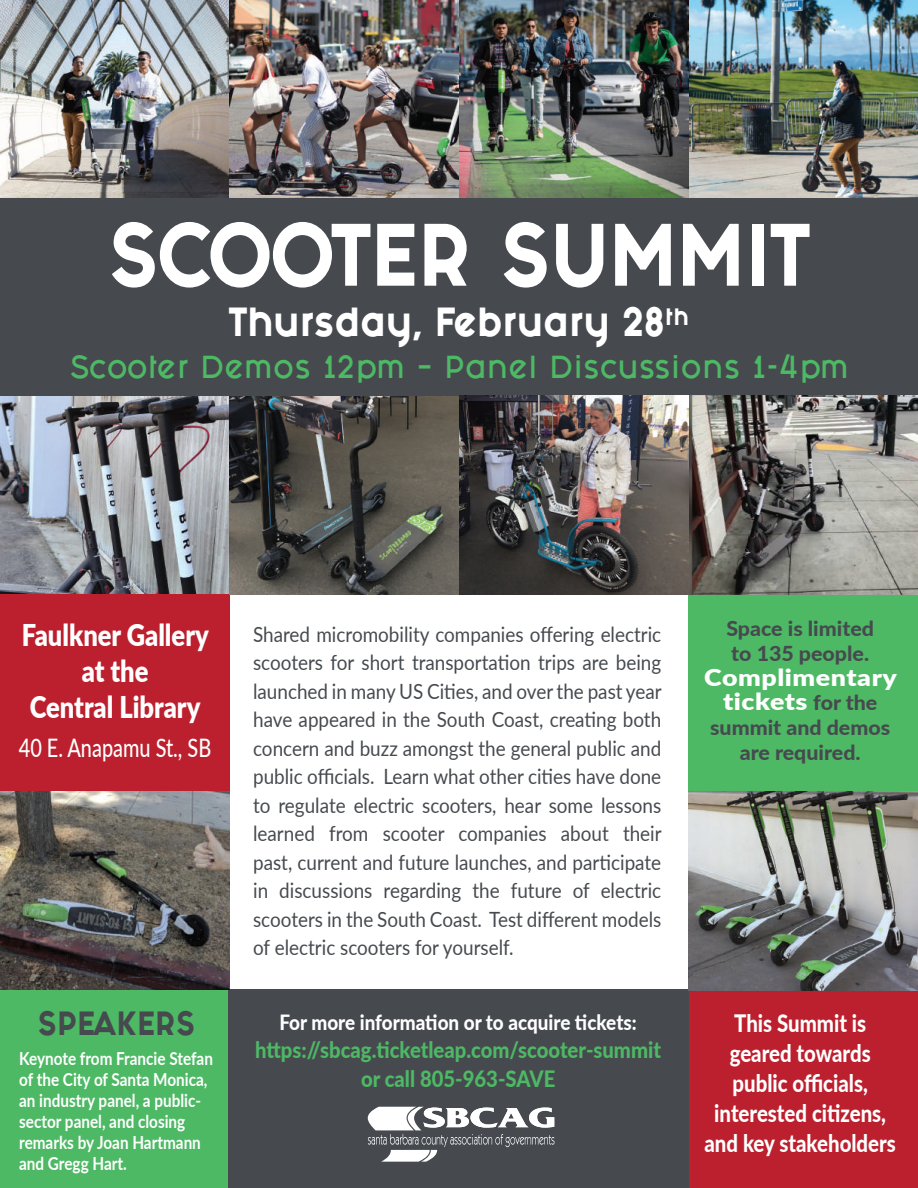
<style>
.page{position:relative;width:918px;height:1188px;background:#fff}
.page>*{position:absolute;margin:0;border:0;box-sizing:border-box;transform-origin:0 0}
.t1{font:800 75px "Fashion Fetish";color:#fff;scale:.9 1}
.t2{font:800 34.5px "Fashion Fetish";color:#fff;scale:.9 1}
.t3{font:900 30px/36px "Lato";color:#fff;text-align:center;scale:.85 1}
.t4{font:800 28.5px "Fashion Fetish";color:#464a4f;scale:.9 1}
.t5{font:27px "Fashion Fetish";letter-spacing:.05em;color:#4eb965;scale:.94 1}
.t6{font:500 25.5px "Lato";color:#fff;scale:.78 1}
.t7{font:800 24px/30px "Lato";color:#fff;text-align:center;scale:.85 1}
.t8{font:900 23.4px/24.8px "Lato";letter-spacing:.02em;color:#fff;text-align:center;scale:1.15 1}
.t9{font:800 22.5px/28.5px "Lato";color:#4eb965;text-align:center;scale:.9 1}
.t10{font:21px/28.5px "Lato";color:#464a4f;text-align:justify;scale:.9 1}
.t11{font:800 21px "Lato";color:#fff;scale:.9 1}
.t12{font:800 20.55px/24.8px "Lato";color:#464a4f;scale:1.04 1}
.t13{font:700 18px/21px "Lato";color:#fff;scale:.85 1}
.s1{font-weight:800;font-size:20.55px;color:#464a4f}
</style>
<div class="page">
<div style="left:688px;top:990px;width:230px;height:198px;background:#bc202e"></div>
<div style="left:0;top:593px;width:229px;height:198px;background:#bc202e"></div>
<div style="left:688px;top:594px;width:230px;height:198px;background:#4eb965"></div>
<div style="left:0;top:989px;width:230px;height:199px;background:#4eb965"></div>
<div style="left:0;top:198px;width:918px;height:198px;background:#464a4f"></div>
<div style="left:228px;top:989px;width:460px;height:199px;background:#464a4f"></div>
<img style="left:0;top:395px;width:918px;height:199px">
<img style="left:0;top:791px;width:230px;height:198px">
<img style="left:0;top:0;width:918px;height:198px">
<img style="left:688px;top:792px;width:230px;height:198px">
<svg style="left:368px;top:1107px;width:186px;height:55px"></svg>
<h1 class="t1" style="left:107px;top:194px;width:782px">SCOOTER SUMMIT</h1>
<h2 class="t2" style="left:229px;top:294px;width:512px">Thursday, February 28<sup>th</sup></h2>
<p class="t5" style="left:70px;top:345px;width:829px">Scooter Demos 12pm – Panel Discussions 1-4pm</p>
<h3 class="t3" style="left:22px;top:616px;width:221px">Faulkner Gallery at the<br>Central Library</h3>
<p class="t6" style="left:19px;top:729px;width:248px">40 E. Anapamu St., SB</p>
<h3 class="t4" style="left:37px;top:1000px;width:177px">SPEAKERS</h3>
<p class="t13" style="left:19px;top:1047px;width:229px">Keynote from Francie Stefan of the City of Santa Monica, an industry panel, a public&shy;sector panel, and closing remarks by Joan Hartmann and Gregg Hart.</p>
<p class="t10" style="left:253px;top:619px;width:455px">Shared micromobility companies offering electric scooters for short transportation trips are being launched in many US Cities, and over the past year have appeared in the South Coast, creating both concern and buzz amongst the general public and public officials. Learn what other cities have done to regulate electric scooters, hear some lessons learned from scooter companies about their past, current and future launches, and participate in discussions regarding the future of electric scooters in the South Coast. Test different models of electric scooters for yourself.</p>
<p class="t11" style="left:279px;top:1006px;width:399px">For more information or to acquire tickets:</p>
<p class="t9" style="left:255px;top:1035px;width:452px">https://sbcag.ticketleap.com/scooter-summit or call 805-963-SAVE</p>
<p class="t12" style="left:726px;top:616px;width:143px">Space is limited to 135 people.</p>
<p class="t8" style="left:704px;top:664px;width:169px">Complimentary tickets <span class="s1">for the</span></p>
<p class="t12" style="left:710px;top:714px;width:175px;text-align:center">summit and demos are required.</p>
<p class="t7" style="left:705px;top:1008px;width:227px">This Summit is geared towards public officials, interested citizens, and key stakeholders</p>
</div>
